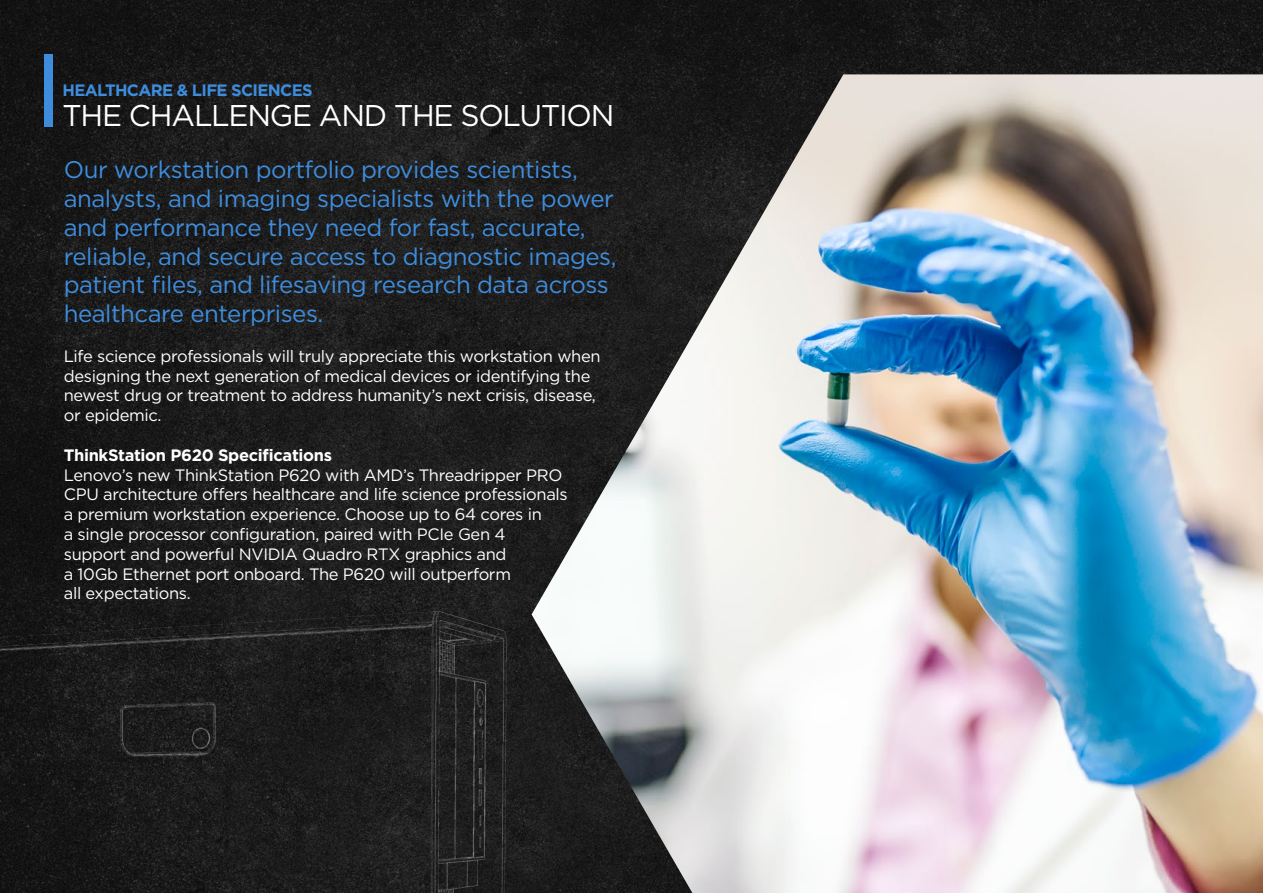
<style>
.page{position:relative;width:1263px;height:893px;background:#fff}
.page>*{position:absolute;margin:0;border:0;box-sizing:border-box;transform-origin:0 0}
.t1{font:30px "Gotham";letter-spacing:-.04em;color:#fff}
.t2{font:24px/28.8px "Gotham";letter-spacing:-.02em;color:#3e8ddd}
.t3{font:16.5px/19.8px "Gotham";letter-spacing:-.02em;color:#fff}
.t4{font:700 16.5px "Gotham";letter-spacing:-.02em;color:#fff}
.t5{font:700 16.5px "Gotham";letter-spacing:-.04em;color:#3e8ddd}
</style>
<div class="page">
<img style="left:0;top:0;width:1263px;height:597px">
<img style="left:531px;top:74px;width:732px;height:819px">
<img style="left:0;top:597px;width:621px;height:296px">
<div style="left:45px;top:55px;width:8px;height:72px;background:#3e8ddd"></div>
<p class="t5" style="left:63px;top:80px;width:252px">HEALTHCARE &amp; LIFE SCIENCES</p>
<h1 class="t1" style="left:62px;top:96px;width:553px">THE CHALLENGE AND THE SOLUTION</h1>
<p class="t2" style="left:64px;top:155px;width:554px">Our workstation portfolio provides scientists, analysts, and imaging specialists with the power and performance they need for fast, accurate, reliable, and secure access to diagnostic images, patient files, and lifesaving research data across healthcare enterprises.</p>
<p class="t3" style="left:64px;top:346px;width:538px">Life science professionals will truly appreciate this workstation when designing the next generation of medical devices or identifying the newest drug or treatment to address humanity’s next crisis, disease, or epidemic.</p>
<p class="t4" style="left:64px;top:444px;width:270px">ThinkStation P620 Specifications</p>
<p class="t3" style="left:64px;top:464px;width:505px">Lenovo’s new ThinkStation P620 with AMD’s Threadripper PRO CPU architecture offers healthcare and life science professionals a premium workstation experience. Choose up to 64 cores in<br>a single processor configuration, paired with PCIe Gen 4 support and powerful NVIDIA Quadro RTX graphics and<br>a 10Gb Ethernet port onboard. The P620 will outperform<br>all expectations.</p>
</div>
